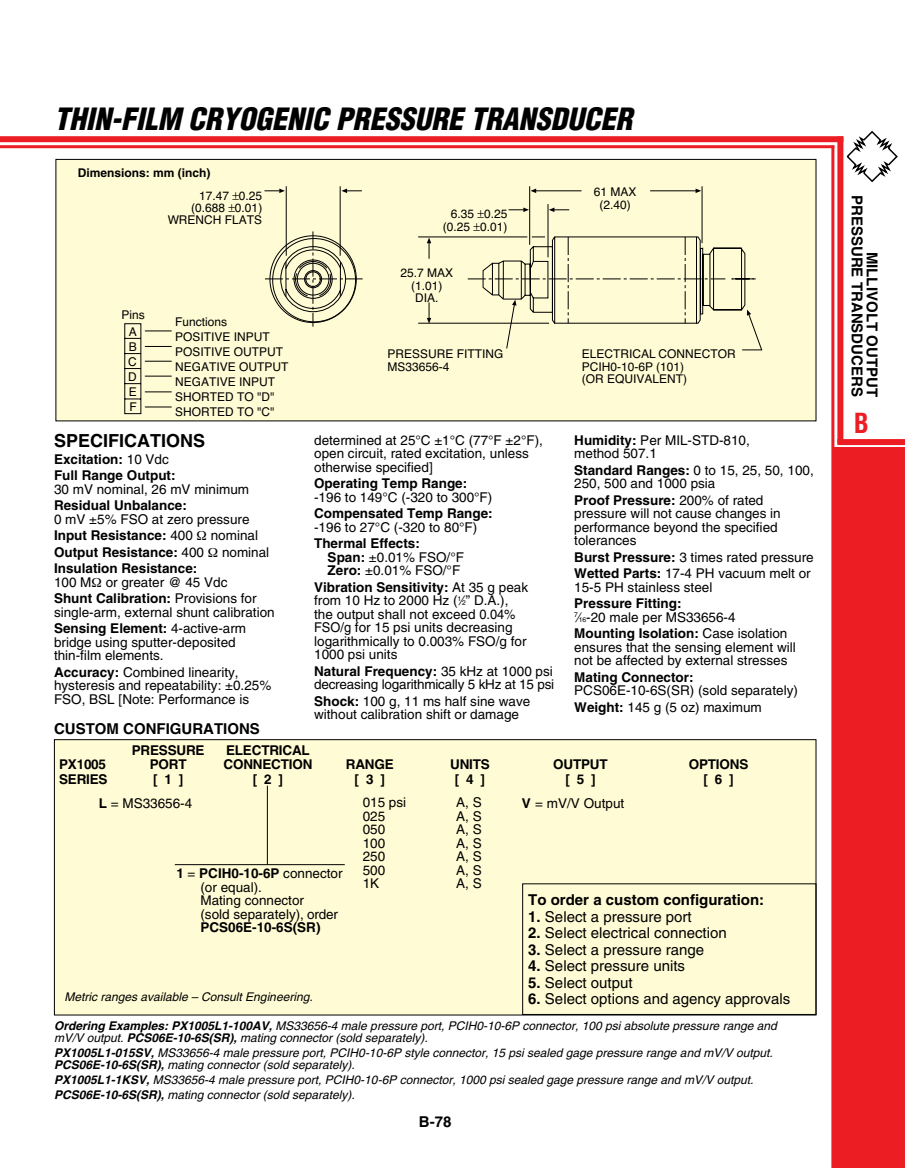
<style>
.page{position:relative;width:905px;height:1168px;background:#fff}
.page>*{position:absolute;margin:0;border:0;box-sizing:border-box;transform-origin:0 0}
.t1{font:italic 900 condensed 30px "Helvetica";color:#000}
.t2{font:700 condensed 27px "Helvetica";color:#ed1d24}
.t3{font:700 18px "Helvetica";color:#000}
.t4{font:15px "Helvetica";color:#000}
.t5{font:700 15px/15px "Helvetica";color:#000;text-align:right}
.t6{font:13.5px/13.5px "Helvetica";color:#000}
.t7{font:700 13.5px/13.5px "Helvetica";color:#000}
.t8{font:italic 12px/12px "Helvetica";color:#000}
.t9{font:12px/15px "Helvetica";color:#000}
.t10{font:700 12px "Helvetica";color:#000}
.s1{font-weight:400}
.s2{font-weight:700}
.s3{font-size:6.75px}
</style>
<div class="page">
<hr style="left:0;top:145px;width:834px;height:3px;background:#ed1d24">
<div style="left:0;top:136px;width:843px;height:6px;background:#ed1d24"></div>
<svg style="left:847px;top:130px;width:51px;height:53px"></svg>
<hr style="left:831px;top:146px;width:3px;height:1022px;background:#ed1d24">
<div style="left:837px;top:136px;width:6px;height:308px;background:#ed1d24"></div>
<div style="left:837px;top:439px;width:67px;height:6px;background:#ed1d24"></div>
<div style="left:832px;top:448px;width:72px;height:720px;background:#ed1d24"></div>
<div style="left:56px;top:159px;width:760px;height:262px;background:#fffcd5"></div>
<hr style="left:286px;top:186px;width:1px;height:70px;background:#000">
<hr style="left:340px;top:186px;width:1px;height:70px;background:#000">
<hr style="left:529px;top:186px;width:1px;height:59px;background:#000">
<hr style="left:547px;top:204px;width:1px;height:53px;background:#000">
<svg style="left:530px;top:189px;width:6px;height:4px"></svg>
<hr style="left:536px;top:191px;width:45px;height:1px;background:#000">
<svg style="left:695px;top:189px;width:6px;height:4px"></svg>
<hr style="left:650px;top:191px;width:46px;height:1px;background:#000">
<hr style="left:701px;top:186px;width:1px;height:57px;background:#000">
<svg style="left:341px;top:189px;width:21px;height:4px"></svg>
<svg style="left:264px;top:189px;width:21px;height:4px"></svg>
<svg style="left:124px;top:323px;width:48px;height:91px"></svg>
<div style="left:56px;top:159px;width:760px;height:262px;border:1px solid #000"></div>
<div style="left:54px;top:740px;width:762px;height:275px;background:#fffcd5"></div>
<div style="left:522px;top:883px;width:294px;height:132px;border:1px solid #000"></div>
<hr style="left:175px;top:864px;width:170px;height:1px;background:#000">
<hr style="left:267px;top:786px;width:1px;height:78px;background:#000">
<svg style="left:265px;top:208px;width:497px;height:142px"></svg>
<h1 class="t1" style="left:54px;top:100px;width:579px">THIN-FILM CRYOGENIC PRESSURE TRANSDUCER</h1>
<p class="t10" style="left:78px;top:166px;width:134px">Dimensions: mm (inch)</p>
<p class="t9" style="left:168px;top:189px;width:96px;line-height:12.1px;text-align:right">17.47 0.25 (0.688 0.01)<br>WRENCH FLATS</p>
<p class="t9" style="left:594px;top:186px;width:44px;line-height:12.3px;text-align:center">61 MAX (2.40)</p>
<p class="t9" style="left:443px;top:207px;width:66px;line-height:12.3px;text-align:right">6.35 0.25 (0.25 0.01)</p>
<p class="t9" style="left:121px;top:306px;width:25px;line-height:16.5px;text-align:center">Pins<br>A</p>
<p class="t9" style="left:128px;top:339px;width:10px;text-align:justify">B C D E F</p>
<p class="t9" style="left:175px;top:314px;width:115px">Functions<br>POSITIVE INPUT<br>POSITIVE OUTPUT<br>NEGATIVE OUTPUT<br>NEGATIVE INPUT<br>SHORTED TO "D"<br>SHORTED TO "C"</p>
<h3 class="t3" style="left:54px;top:430px;width:24px">Specifications</h3>
<p class="t7" style="left:54px;top:450px;width:123px;line-height:16.5px">Excitation: <span class="s1">10 Vdc<br></span>Full Range Output:</p>
<p class="t6" style="left:54px;top:482px;width:197px">30 mV nominal, 26 mV minimum</p>
<p class="t7" style="left:54px;top:498px;width:134px">Residual Unbalance:</p>
<p class="t6" style="left:54px;top:511px;width:197px;line-height:16.5px">0 mV ±5% FSO at zero pressure<br><span class="s2">Input Resistance:</span> 400</p>
<p class="t6" style="left:211px;top:528px;width:49px">nominal</p>
<p class="t7" style="left:54px;top:545px;width:152px">Output Resistance: <span class="s1">400</span></p>
<p class="t6" style="left:222px;top:545px;width:49px">nominal</p>
<p class="t7" style="left:54px;top:561px;width:145px">Insulation Resistance:</p>
<p class="t6" style="left:54px;top:573px;width:204px;line-height:16.5px">100 M or greater @ 45 Vdc<br><span class="s2">Shunt Calibration:</span> Provisions for</p>
<p class="t6" style="left:54px;top:603px;width:222px;line-height:16.5px">single-arm, external shunt calibration<br><span class="s2">Sensing Element:</span> 4-active-arm</p>
<p class="t6" style="left:54px;top:635px;width:183px">bridge using sputter-deposited thin-film elements.</p>
<p class="t6" style="left:54px;top:665px;width:219px"><span class="s2">Accuracy:</span> Combined linearity, hysteresis and repeatability: ±0.25%<br>FSO, BSL [Note: Performance is</p>
<p class="t5" style="left:54px;top:721px;width:207px">CUSTOM CONFIGURATIONS</p>
<p class="t9" style="left:400px;top:267px;width:54px;line-height:12.1px;text-align:center">25.7 MAX (1.01)<br>DIA.</p>
<p class="t9" style="left:387px;top:348px;width:117px;line-height:12px">PRESSURE FITTING<br>MS33656-4</p>
<p class="t6" style="left:314px;top:433px;width:230px">determined at 25°C ±1°C (77°F ±2°F), open circuit, rated excitation, unless otherwise specified]</p>
<p class="t7" style="left:314px;top:476px;width:155px">Operating Temp Range:</p>
<p class="t6" style="left:314px;top:490px;width:180px">-196 to 149°C (-320 to 300°F)</p>
<p class="t7" style="left:314px;top:506px;width:180px">Compensated Temp Range:</p>
<p class="t6" style="left:314px;top:520px;width:165px">-196 to 27°C (-320 to 80°F)</p>
<p class="t7" style="left:327px;top:536px;width:138px;text-indent:-14px">Thermal Effects:<br>Span: <span class="s1">±0.01% FSO/°F<br></span>Zero: <span class="s1">±0.01% FSO/°F</span></p>
<p class="t6" style="left:314px;top:580px;width:215px"><span class="s2">Vibration Sensitivity:</span> At 35 g peak from 10 Hz to 2000 Hz (<sup>1</sup>⁄<span class="s3">2</span>” D.A.), the output shall not exceed 0.04%<br>FSO/g for 15 psi units decreasing logarithmically to 0.003% FSO/g for<br>1000 psi units</p>
<p class="t6" style="left:314px;top:664px;width:242px"><span class="s2">Natural Frequency:</span> 35 kHz at 1000 psi decreasing logarithmically 5 kHz at 15 psi</p>
<p class="t6" style="left:314px;top:694px;width:218px"><span class="s2">Shock:</span> 100 g, 11 ms half sine wave without calibration shift or damage</p>
<p class="t7" style="left:132px;top:743px;width:74px">PRESSURE</p>
<p class="t7" style="left:226px;top:743px;width:85px">ELECTRICAL</p>
<p class="t9" style="left:581px;top:348px;width:156px;line-height:12px">ELECTRICAL CONNECTOR<br>PCIH0-10-6P (101)<br>(OR EQUIVALENT)</p>
<p class="t6" style="left:574px;top:433px;width:177px"><span class="s2">Humidity:</span> Per MIL-STD-810, method 507.1</p>
<p class="t6" style="left:574px;top:463px;width:241px"><span class="s2">Standard Ranges:</span> 0 to 15, 25, 50, 100,<br>250, 500 and 1000 psia</p>
<p class="t6" style="left:574px;top:493px;width:208px"><span class="s2">Proof Pressure:</span> 200% of rated pressure will not cause changes in performance beyond the specified tolerances</p>
<p class="t6" style="left:574px;top:549px;width:241px;line-height:16.5px"><span class="s2">Burst Pressure:</span> 3 times rated pressure<br><span class="s2">Wetted Parts:</span> 17-4 PH vacuum melt or</p>
<p class="t6" style="left:574px;top:580px;width:140px">15-5 PH stainless steel</p>
<p class="t6" style="left:574px;top:597px;width:163px"><span class="s2">Pressure Fitting:<br></span><sup>7</sup>⁄<span class="s3">16</span>-20 male per MS33656-4</p>
<p class="t6" style="left:574px;top:627px;width:223px"><span class="s2">Mounting Isolation:</span> Case isolation ensures that the sensing element will not be affected by external stresses</p>
<p class="t7" style="left:574px;top:670px;width:121px">Mating Connector:</p>
<p class="t6" style="left:574px;top:682px;width:225px;line-height:16.5px">PCS06E-10-6S(SR) (sold separately)<br><span class="s2">Weight:</span> 145 g (5 oz) maximum</p>
<p class="t7" style="left:59px;top:757px;width:49px">px1005</p>
<p class="t7" style="left:150px;top:757px;width:38px">PORT</p>
<p class="t7" style="left:223px;top:757px;width:90px">CONNECTION</p>
<p class="t7" style="left:346px;top:757px;width:49px">RANGE</p>
<p class="t7" style="left:450px;top:757px;width:41px">UNITS</p>
<p class="t7" style="left:553px;top:757px;width:56px">OUTPUT</p>
<p class="t7" style="left:688px;top:757px;width:61px">OPTIONS</p>
<p class="t7" style="left:59px;top:772px;width:50px">SERIES</p>
<p class="t7" style="left:153px;top:772px;width:32px">[ 1 ]</p>
<p class="t7" style="left:253px;top:772px;width:32px">[ 2 ]</p>
<p class="t7" style="left:354px;top:772px;width:32px">[ 3 ]</p>
<p class="t7" style="left:455px;top:772px;width:32px">[ 4 ]</p>
<p class="t7" style="left:565px;top:772px;width:32px">[ 5 ]</p>
<p class="t7" style="left:703px;top:772px;width:32px">[ 6 ]</p>
<p class="t6" style="left:99px;top:796px;width:95px"><span class="s2">L</span> = MS33656-4</p>
<p class="t6" style="left:363px;top:795px;width:45px">015 psi<br>025<br>050<br>100<br>250<br>500<br>1K</p>
<p class="t6" style="left:456px;top:796px;width:27px;text-align:justify">A, S A, S A, S A, S A, S A, S A, S</p>
<p class="t6" style="left:521px;top:797px;width:104px"><span class="s2">V</span> = mV/V Output</p>
<p class="t6" style="left:200px;top:866px;width:144px;text-indent:-24px"><span class="s2">1</span> = <span class="s2">PCIH0-10-6P</span> connector (or equal).<br>Mating connector<br>(sold separately), order</p>
<p class="t7" style="left:200px;top:920px;width:122px">PCS06E-10-6S(SR)</p>
<p class="t5" style="left:528px;top:892px;width:237px">To order a custom configuration:</p>
<p class="t4" style="left:528px;top:908px;width:165px"><span class="s2">1.</span> Select a pressure port</p>
<p class="t4" style="left:528px;top:924px;width:200px"><span class="s2">2.</span> Select electrical connection</p>
<p class="t4" style="left:528px;top:941px;width:177px"><span class="s2">3.</span> Select a pressure range</p>
<p class="t4" style="left:528px;top:957px;width:158px"><span class="s2">4.</span> Select pressure units</p>
<p class="t4" style="left:528px;top:974px;width:106px"><span class="s2">5.</span> Select output</p>
<p class="t4" style="left:528px;top:990px;width:263px"><span class="s2">6.</span> Select options and agency approvals</p>
<p class="t8" style="left:64px;top:991px;width:250px">Metric ranges available – Consult Engineering.</p>
<p class="t8" style="left:54px;top:1020px;width:724px"><span class="s2">Ordering Examples: PX1005L1-100AV,</span> MS33656-4 male pressure port, PCIH0-10-6P connector, 100 psi absolute pressure range and mV/V output. <span class="s2">PCS06E-10-6S(SR),</span> mating connector (sold separately).</p>
<p class="t8" style="left:54px;top:1047px;width:720px"><span class="s2">PX1005L1-015SV,</span> MS33656-4 male pressure port, PCIH0-10-6P style connector, 15 psi sealed gage pressure range and mV/V output.<br><span class="s2">PCS06E-10-6S(SR),</span> mating connector (sold separately).</p>
<p class="t8" style="left:54px;top:1072px;width:700px;line-height:15px"><span class="s2">PX1005L1-1KSV,</span> MS33656-4 male pressure port, PCIH0-10-6P connector, 1000 psi sealed gage pressure range and mV/V output.<br><span class="s2">PCS06E-10-6S(SR),</span> mating connector (sold separately).</p>
<p class="t5" style="left:419px;top:1113px;width:34px">B-78</p>
<p class="t5" style="left:879px;top:195px;width:203px;rotate:90deg">MILLIVOLT OUTPUT<br>PRESSURE TRANSDUCERS</p>
<h2 class="t2" style="left:853px;top:406px;width:17px">B</h2>
</div>
